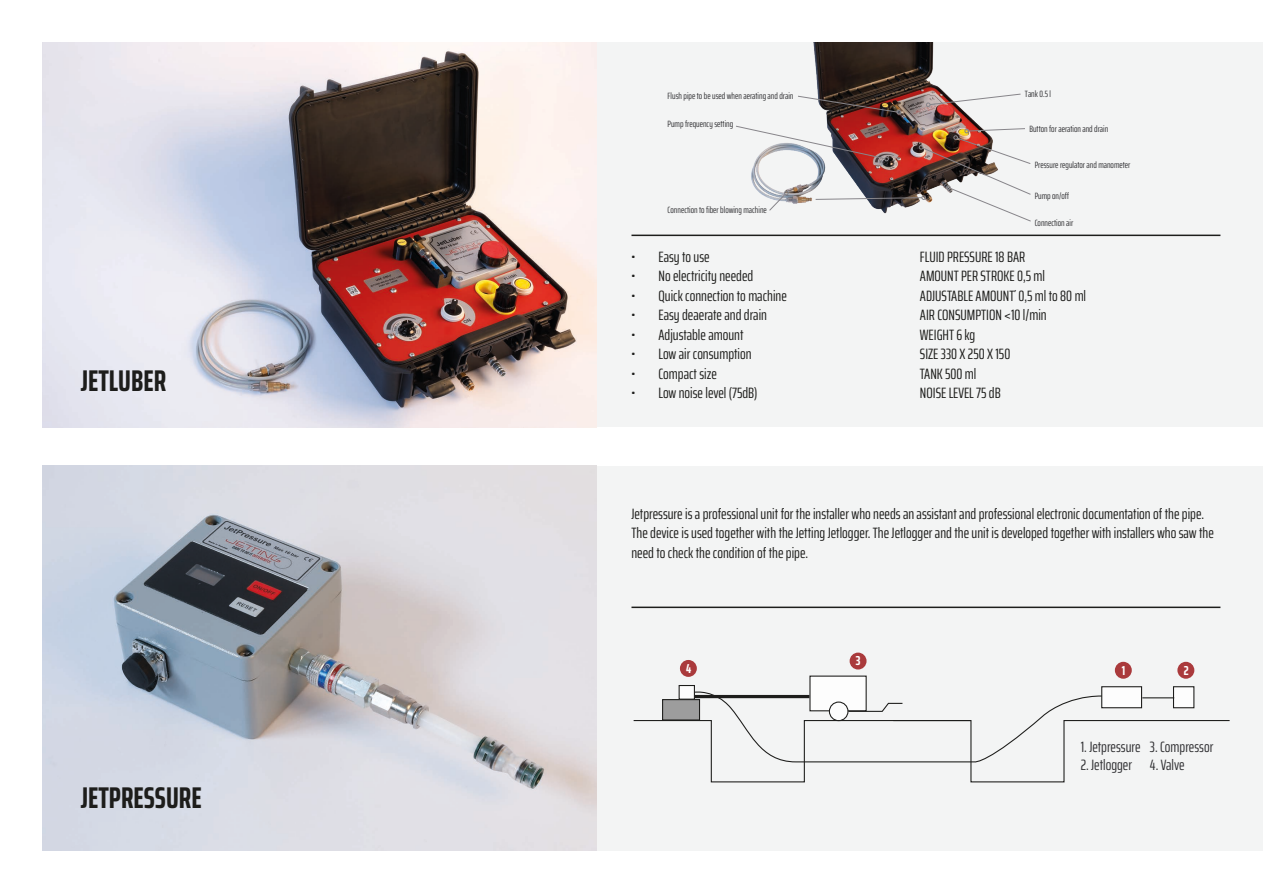
<style>
.page{position:relative;width:1263px;height:893px;background:#fff}
.page>*{position:absolute;margin:0;border:0;box-sizing:border-box;transform-origin:0 0}
.t1{font:700 extra-condensed 30px "Saira";color:#1d1d1b}
.t2{font:extra-condensed 15px/19.5px "Saira";color:#1d1d1b}
.t3{font:extra-condensed 15px "Saira";color:#303033}
.t4{font:700 extra-condensed 13.05px "Saira";color:#fff}
.t5{font:extra-condensed 9.15px "Saira";color:#303033}
</style>
<div class="page">
<img style="left:43px;top:43px;width:554px;height:384px">
<img style="left:43px;top:466px;width:554px;height:384px">
<div style="left:597px;top:43px;width:666px;height:384px;background:#f3f4f4"></div>
<div style="left:597px;top:466px;width:666px;height:384px;background:#f3f4f4"></div>
<hr style="left:631px;top:235px;width:589px;height:1px;background:#1d1d1b">
<hr style="left:631px;top:607px;width:589px;height:1px;background:#1d1d1b">
<div style="left:810px;top:676px;width:56px;height:35px;background:#fdfdfd"></div>
<div style="left:679px;top:685px;width:15px;height:14px;background:#fdfdfd"></div>
<div style="left:679px;top:685px;width:16px;height:15px;border:1px solid #1d1d1b"></div>
<div style="left:1102px;top:687px;width:39px;height:21px;background:#fdfdfd"></div>
<div style="left:1101px;top:686px;width:41px;height:22px;border:1px solid #1d1d1b"></div>
<div style="left:1173px;top:687px;width:21px;height:21px;background:#fdfdfd"></div>
<div style="left:1173px;top:686px;width:21px;height:22px;border:1px solid #1d1d1b"></div>
<svg style="left:633px;top:689px;width:597px;height:94px"></svg>
<hr style="left:1142px;top:697px;width:32px;height:1px;background:#1d1d1b">
<div style="left:680px;top:660px;width:17px;height:17px;background:#aa3a3c;border-radius:50%"></div>
<div style="left:850px;top:653px;width:16px;height:16px;background:#aa3a3c;border-radius:50%"></div>
<div style="left:1115px;top:662px;width:17px;height:17px;background:#aa3a3c;border-radius:50%"></div>
<div style="left:1177px;top:662px;width:17px;height:17px;background:#aa3a3c;border-radius:50%"></div>
<img style="left:813px;top:43px;width:166px;height:82px">
<svg style="left:798px;top:95px;width:103px;height:20px"></svg>
<svg style="left:926px;top:93px;width:95px;height:14px"></svg>
<img style="left:736px;top:125px;width:295px;height:97px">
<p class="t1" style="left:81px;top:358px;width:87px">JETLUBER</p>
<p class="t1" style="left:81px;top:775px;width:122px">JETPRESSURE</p>
<p class="t5" style="left:668px;top:89px;width:127px">Flush pipe to be used when aerating and drain</p>
<p class="t5" style="left:668px;top:117px;width:67px">Pump frequency setting</p>
<p class="t5" style="left:668px;top:203px;width:101px">Connection to fiber blowing machine</p>
<p class="t2" style="left:631px;top:246px;width:80px">• Easy to use</p>
<p class="t2" style="left:631px;top:266px;width:123px">• No electricity needed</p>
<p class="t2" style="left:631px;top:285px;width:157px">• Quick connection to machine</p>
<p class="t2" style="left:631px;top:305px;width:137px">• Easy deaerate and drain</p>
<p class="t2" style="left:631px;top:324px;width:114px">• Adjustable amount</p>
<p class="t2" style="left:631px;top:344px;width:122px">• Low air consumption</p>
<p class="t2" style="left:631px;top:363px;width:87px">• Compact size</p>
<p class="t2" style="left:631px;top:383px;width:127px">• Low noise level (75dB)</p>
<p class="t5" style="left:1025px;top:87px;width:27px">Tank 0.5 l</p>
<p class="t5" style="left:1029px;top:122px;width:80px">Button for aeration and drain</p>
<p class="t5" style="left:1035px;top:159px;width:97px">Pressure regulator and manometer</p>
<p class="t5" style="left:1035px;top:189px;width:36px">Pump on/off</p>
<p class="t5" style="left:1035px;top:216px;width:40px">Connection air</p>
<p class="t2" style="left:920px;top:246px;width:107px">FLUID PRESSURE 18 BAR</p>
<p class="t2" style="left:920px;top:266px;width:127px">AMOUNT PER STROKE 0,5 ml</p>
<p class="t2" style="left:920px;top:285px;width:168px">ADJUSTABLE AMOUNT´ 0,5 ml to 80 ml</p>
<p class="t2" style="left:920px;top:305px;width:128px">AIR CONSUMPTION &lt;10 l/min</p>
<p class="t2" style="left:920px;top:324px;width:57px">WEIGHT 6 kg</p>
<p class="t2" style="left:920px;top:344px;width:92px">SIZE 330 X 250 X 150</p>
<p class="t2" style="left:920px;top:363px;width:58px">TANK 500 ml</p>
<p class="t2" style="left:920px;top:383px;width:82px">NOISE LEVEL 75 dB</p>
<p class="t2" style="left:631px;top:503px;width:584px">Jetpressure is a professional unit for the installer who needs an assistant and professional electronic documentation of the pipe.<br>The device is used together with the Jetting Jetlogger. The Jetlogger and the unit is developed together with installers who saw the need to check the condition of the pipe.</p>
<p class="t4" style="left:686px;top:658px;width:7px">4</p>
<p class="t4" style="left:856px;top:651px;width:6px">3</p>
<p class="t4" style="left:1122px;top:660px;width:5px">1</p>
<p class="t4" style="left:1184px;top:660px;width:6px">2</p>
<p class="t3" style="left:1081px;top:736px;width:61px">1. Jetpressure</p>
<p class="t3" style="left:1081px;top:754px;width:53px">2. Jetlogger</p>
<p class="t3" style="left:1150px;top:736px;width:65px">3. Compressor</p>
<p class="t3" style="left:1150px;top:754px;width:36px">4. Valve</p>
</div>
